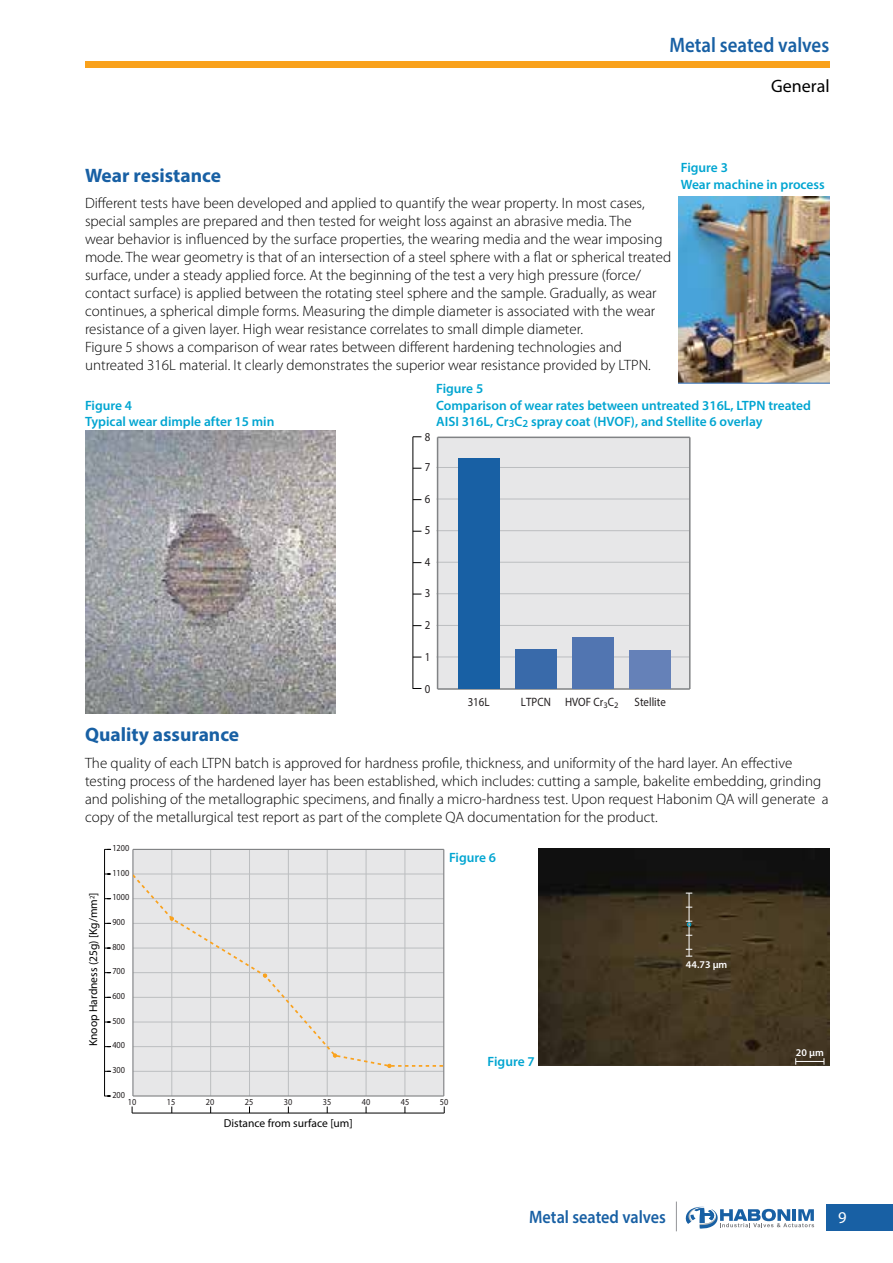
<style>
.page{position:relative;width:893px;height:1263px;background:#fff}
.page>*{position:absolute;margin:0;border:0;box-sizing:border-box;transform-origin:0 0}
.t1{font:600 21px "Myriad Pro";color:#1860a4;scale:.9 1}
.t2{font:700 19.5px "Myriad Pro";color:#1860a4}
.t3{font:600 18px "Myriad Pro";color:#1860a4;scale:.9 1}
.t4{font:18px "Myriad Pro";color:#000}
.t5{font:16.5px "Myriad Pro";color:#fff}
.t6{font:300 15px/18px "Myriad Pro";color:#000}
.t7{font:600 13.5px/16.2px "Myriad Pro";color:#00a5d1}
.t8{font:12.15px "Myriad Pro";color:#231f20;scale:.9 1}
.t9{font:11.55px "Myriad Pro";color:#030303}
.t10{font:600 10.35px "Myriad Pro";color:#fff}
.t11{font:9.15px "Myriad Pro";color:#231f20;scale:.9 1}
</style>
<div class="page">
<div style="left:826px;top:1204px;width:67px;height:27px;background:#1860a4"></div>
<div style="left:85px;top:62px;width:744px;height:6px;background:#f9a11b"></div>
<hr style="left:676px;top:1201px;width:1px;height:30px;background:#939598">
<svg style="left:685px;top:1207px;width:129px;height:22px"></svg>
<img style="left:679px;top:197px;width:150px;height:187px">
<div style="left:438px;top:437px;width:252px;height:252px;background:#e7e7e8"></div>
<hr style="left:436px;top:657px;width:253px;height:1px;background:#bcbec0">
<hr style="left:436px;top:625px;width:253px;height:1px;background:#bcbec0">
<hr style="left:436px;top:593px;width:253px;height:1px;background:#bcbec0">
<hr style="left:436px;top:562px;width:253px;height:1px;background:#bcbec0">
<hr style="left:436px;top:530px;width:253px;height:1px;background:#bcbec0">
<hr style="left:436px;top:499px;width:253px;height:1px;background:#bcbec0">
<hr style="left:436px;top:467px;width:253px;height:1px;background:#bcbec0">
<hr style="left:438px;top:437px;width:252px;height:1px;background:#818385">
<hr style="left:689px;top:437px;width:2px;height:252px;background:#818385">
<hr style="left:437px;top:437px;width:1px;height:252px;background:#818385">
<hr style="left:438px;top:688px;width:252px;height:2px;background:#818385">
<div style="left:630px;top:650px;width:41px;height:38px;background:#6581b8"></div>
<div style="left:572px;top:637px;width:41px;height:51px;background:#5175b1"></div>
<div style="left:515px;top:649px;width:41px;height:39px;background:#396aaa"></div>
<div style="left:458px;top:458px;width:41px;height:230px;background:#1860a4"></div>
<hr style="left:412px;top:437px;width:1px;height:252px;background:#000">
<img style="left:85px;top:430px;width:251px;height:284px">
<div style="left:133px;top:849px;width:311px;height:247px;background:#e7e7e8"></div>
<hr style="left:172px;top:849px;width:1px;height:247px;background:#bcbec0">
<hr style="left:210px;top:849px;width:1px;height:247px;background:#bcbec0">
<hr style="left:249px;top:849px;width:1px;height:247px;background:#bcbec0">
<hr style="left:288px;top:849px;width:1px;height:247px;background:#bcbec0">
<hr style="left:327px;top:849px;width:1px;height:247px;background:#bcbec0">
<hr style="left:366px;top:849px;width:1px;height:247px;background:#bcbec0">
<hr style="left:405px;top:849px;width:1px;height:247px;background:#bcbec0">
<hr style="left:133px;top:849px;width:311px;height:1px;background:#818385">
<hr style="left:443px;top:849px;width:1px;height:247px;background:#818385">
<hr style="left:132px;top:849px;width:2px;height:247px;background:#818385">
<hr style="left:133px;top:1095px;width:311px;height:1px;background:#818385">
<hr style="left:104px;top:849px;width:1px;height:247px;background:#000">
<hr style="left:132px;top:1113px;width:312px;height:1px;background:#000">
<svg style="left:133px;top:872px;width:310px;height:201px"></svg>
<img style="left:538px;top:849px;width:291px;height:217px">
<hr style="left:689px;top:893px;width:1px;height:63px;background:#fff">
<svg style="left:686px;top:921px;width:6px;height:5px"></svg>
<svg style="left:795px;top:1058px;width:30px;height:7px"></svg>
<h1 class="t1" style="left:669px;top:31px;width:179px">Metal seated valves</h1>
<p class="t4" style="left:771px;top:75px;width:60px">General</p>
<h2 class="t2" style="left:85px;top:162px;width:138px">Wear resistance</h2>
<p class="t6" style="left:85px;top:194px;width:588px">Different tests have been developed and applied to quantify the wear property. In most cases, special samples are prepared and then tested for weight loss against an abrasive media. The<br>wear behavior is influenced by the surface properties, the wearing media and the wear imposing mode. The wear geometry is that of an intersection of a steel sphere with a flat or spherical treated surface, under a steady applied force. At the beginning of the test a very high pressure (force/ contact surface) is applied between the rotating steel sphere and the sample. Gradually, as wear continues, a spherical dimple forms. Measuring the dimple diameter is associated with the wear resistance of a given layer. High wear resistance correlates to small dimple diameter.<br>Figure 5 shows a comparison of wear rates between different hardening technologies and untreated 316L material. It clearly demonstrates the superior wear resistance provided by LTPN.</p>
<p class="t7" style="left:681px;top:159px;width:146px">Figure 3<br>Wear machine in process</p>
<p class="t7" style="left:85px;top:397px;width:191px">Figure 4<br>Typical wear dimple after 15 min</p>
<p class="t7" style="left:436px;top:380px;width:376px">Figure 5<br>Comparison of wear rates between untreated 316L, LTPN treated<br>AISI 316L, Cr<sub>3</sub>C<sub>2</sub> spray coat (HVOF), and Stellite 6 overlay</p>
<p class="t8" style="left:425px;top:429px;width:8px">8</p>
<p class="t8" style="left:425px;top:459px;width:8px">7</p>
<p class="t8" style="left:425px;top:491px;width:8px">6</p>
<p class="t8" style="left:425px;top:523px;width:8px">5</p>
<p class="t8" style="left:425px;top:554px;width:8px">4</p>
<p class="t8" style="left:425px;top:586px;width:8px">3</p>
<p class="t8" style="left:425px;top:617px;width:8px">2</p>
<p class="t8" style="left:425px;top:649px;width:8px">1</p>
<p class="t8" style="left:425px;top:681px;width:8px">0</p>
<p class="t8" style="left:468px;top:694px;width:26px">316L</p>
<p class="t8" style="left:521px;top:694px;width:110px">LTPCN HVOF Cr<sub>3</sub>C<sub>2</sub></p>
<p class="t8" style="left:635px;top:694px;width:36px">Stellite</p>
<h2 class="t2" style="left:85px;top:722px;width:156px">Quality assurance</h2>
<p class="t6" style="left:85px;top:754px;width:745px">The quality of each LTPN batch is approved for hardness profile, thickness, and uniformity of the hard layer. An effective testing process of the hardened layer has been established, which includes: cutting a sample, bakelite embedding, grinding and polishing of the metallographic specimens, and finally a micro-hardness test. Upon request Habonim QA will generate a copy of the metallurgical test report as part of the complete QA documentation for the product.</p>
<p class="t7" style="left:449px;top:849px;width:49px">Figure 6</p>
<p class="t11" style="left:112px;top:842px;width:20px">1200</p>
<p class="t9" style="left:86px;top:1046px;width:156px;rotate:-90deg">Knoop Hardness (25g) [Kg/mm<sup>2</sup>]</p>
<p class="t11" style="left:112px;top:867px;width:20px">1100</p>
<p class="t11" style="left:112px;top:892px;width:20px">1000</p>
<p class="t11" style="left:112px;top:916px;width:16px">900</p>
<p class="t11" style="left:112px;top:941px;width:16px">800</p>
<p class="t11" style="left:112px;top:966px;width:16px">700</p>
<p class="t11" style="left:112px;top:990px;width:16px">600</p>
<p class="t11" style="left:112px;top:1015px;width:16px">500</p>
<p class="t11" style="left:112px;top:1039px;width:16px">400</p>
<p class="t11" style="left:112px;top:1064px;width:16px">300</p>
<p class="t11" style="left:112px;top:1089px;width:16px">200</p>
<p class="t11" style="left:128px;top:1096px;width:11px">10</p>
<p class="t11" style="left:167px;top:1096px;width:11px">15</p>
<p class="t11" style="left:206px;top:1096px;width:11px">20</p>
<p class="t11" style="left:245px;top:1096px;width:11px">25</p>
<p class="t11" style="left:284px;top:1096px;width:11px">30</p>
<p class="t11" style="left:323px;top:1096px;width:11px">35</p>
<p class="t11" style="left:362px;top:1096px;width:11px">40</p>
<p class="t11" style="left:401px;top:1096px;width:11px">45</p>
<p class="t11" style="left:440px;top:1096px;width:11px">50</p>
<p class="t9" style="left:224px;top:1115px;width:130px">Distance from surface [um]</p>
<p class="t7" style="left:488px;top:1053px;width:49px">Figure 7</p>
<p class="t10" style="left:686px;top:958px;width:43px">44.73 µm</p>
<p class="t10" style="left:796px;top:1045px;width:29px">20 µm</p>
<p class="t3" style="left:529px;top:1205px;width:154px">Metal seated valves</p>
<p class="t5" style="left:838px;top:1207px;width:10px">9</p>
</div>
